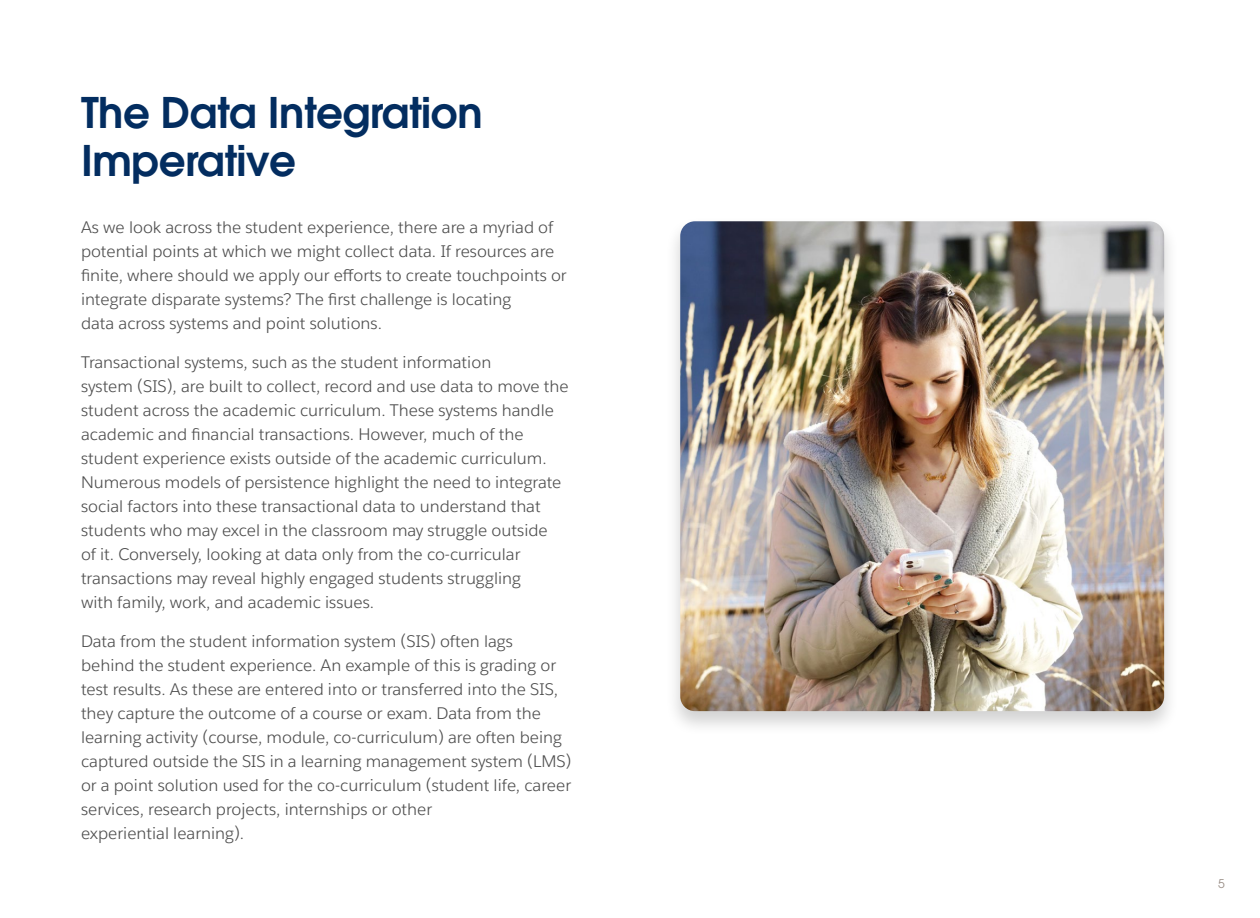
<style>
.page{position:relative;width:1260px;height:918px;background:#fff}
.page>*{position:absolute;margin:0;border:0;box-sizing:border-box;transform-origin:0 0}
.t1{font:600 42px/48px "ITC Avant Garde Pro";letter-spacing:-.01em;color:#032d60}
.t2{font:16.5px/24px "Salesforce Sans";color:#4d4d4d}
.t3{font:12px "ITC Avant Garde Pro";color:#9a8f87}
</style>
<div class="page">
<div style="left:666px;top:217px;width:513px;height:519px;background:#000;opacity:.18"></div>
<img style="left:680px;top:221px;width:484px;height:490px">
<h1 class="t1" style="left:81px;top:88px;width:403px">The Data Integration<br>Imperative</h1>
<p class="t2" style="left:81px;top:215px;width:487px">As we look across the student experience, there are a myriad of potential points at which we might collect data. If resources are finite, where should we apply our efforts to create touchpoints or integrate disparate systems? The first challenge is locating<br>data across systems and point solutions.</p>
<p class="t2" style="left:81px;top:350px;width:489px">Transactional systems, such as the student information<br>system (SIS), are built to collect, record and use data to move the student across the academic curriculum. These systems handle academic and financial transactions. However, much of the student experience exists outside of the academic curriculum.<br>Numerous models of persistence highlight the need to integrate social factors into these transactional data to understand that students who may excel in the classroom may struggle outside<br>of it. Conversely, looking at data only from the co-curricular transactions may reveal highly engaged students struggling<br>with family, work, and academic issues.</p>
<p class="t2" style="left:81px;top:629px;width:492px">Data from the student information system (SIS) often lags<br>behind the student experience. An example of this is grading or test results. As these are entered into or transferred into the SIS, they capture the outcome of a course or exam. Data from the learning activity (course, module, co-curriculum) are often being captured outside the SIS in a learning management system (LMS) or a point solution used for the co-curriculum (student life, career services, research projects, internships or other<br>experiential learning).</p>
<p class="t3" style="left:1218px;top:876px;width:8px">5</p>
</div>
